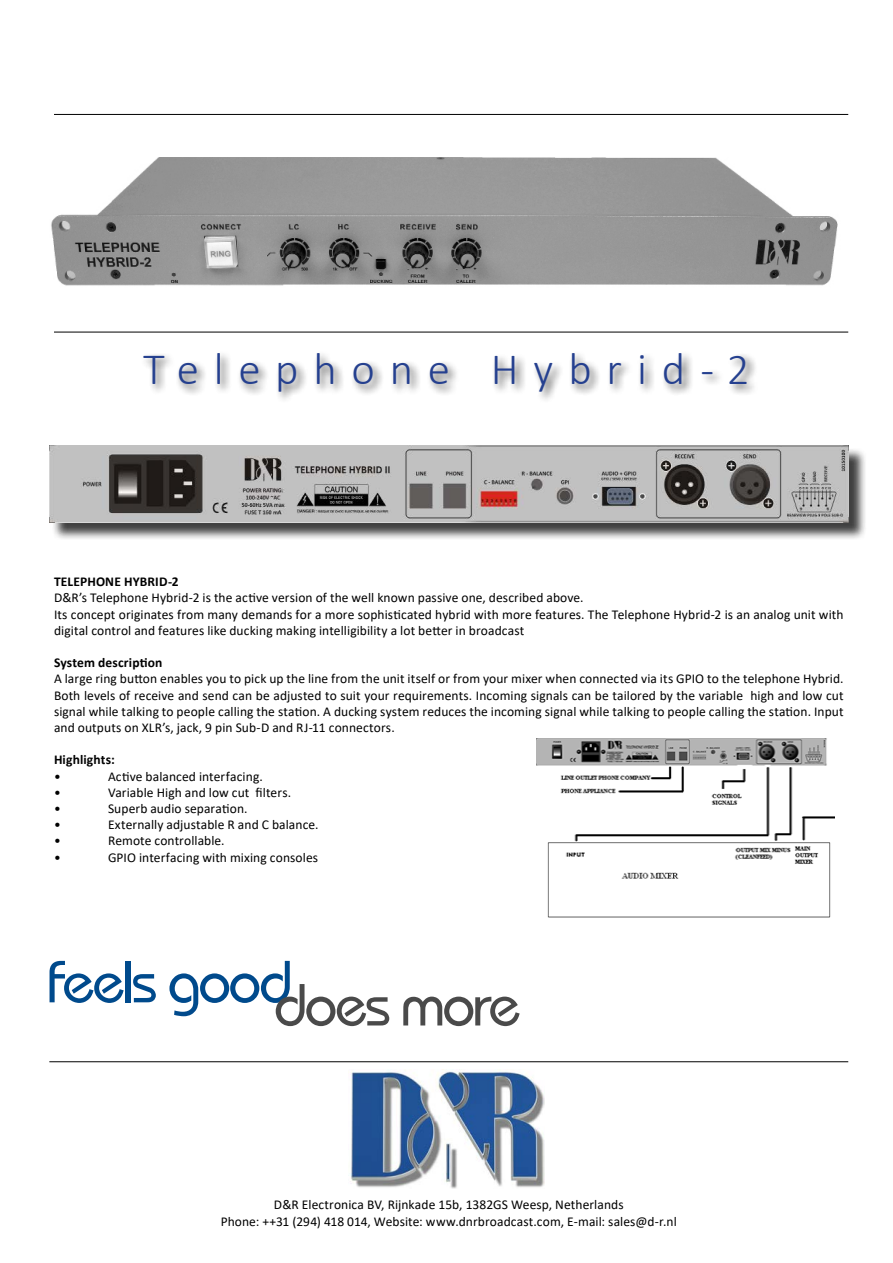
<style>
.page{position:relative;width:893px;height:1263px;background:#fff}
.page>*{position:absolute;margin:0;border:0;box-sizing:border-box;transform-origin:0 0}
.t1{font:300 45px "Calibri";letter-spacing:.33em;color:#25408f}
.t2{font:13.5px/16.2px "Calibri";letter-spacing:.005em;color:#000;text-align:center}
.t3{font:700 13.5px "Calibri";letter-spacing:.01em;color:#000}
</style>
<div class="page">
<hr style="left:49px;top:1061px;width:799px;height:1px;background:#000">
<div style="left:140px;top:350px;width:619px;height:54px;background:#000;opacity:.75"></div>
<hr style="left:54px;top:332px;width:794px;height:1px;background:#000">
<hr style="left:54px;top:114px;width:794px;height:1px;background:#000">
<img style="left:536px;top:738px;width:298px;height:180px">
<img style="left:350px;top:1069px;width:194px;height:119px">
<div style="left:52px;top:447px;width:815px;height:93px;background:#000;opacity:.75"></div>
<img style="left:49px;top:445px;width:799px;height:77px">
<img style="left:51px;top:157px;width:787px;height:129px">
<svg style="left:50px;top:961px;width:74px;height:42px"></svg>
<div style="left:125px;top:961px;width:6px;height:41px;background:#004a8c"></div>
<svg style="left:133px;top:974px;width:23px;height:28px"></svg>
<svg style="left:169px;top:961px;width:220px;height:65px"></svg>
<svg style="left:403px;top:996px;width:117px;height:30px"></svg>
<h1 class="t1" style="left:143px;top:341px;width:608px">Telephone Hybrid-2</h1>
<p class="t3" style="left:54px;top:572px;width:126px">TELEPHONE HYBRID-2</p>
<p class="t2" style="left:54px;top:589px;width:791px;text-align:left">D&amp;R’s Telephone Hybrid-2 is the active version of the well known passive one, described above.<br>Its concept originates from many demands for a more sophisticated hybrid with more features. The Telephone Hybrid-2 is an analog unit with digital control and features like ducking making intelligibility a lot better in broadcast</p>
<p class="t3" style="left:54px;top:653px;width:110px">System description</p>
<p class="t2" style="left:54px;top:670px;width:791px;text-align:justify">A large ring button enables you to pick up the line from the unit itself or from your mixer when connected via its GPIO to the telephone Hybrid.<br>Both levels of receive and send can be adjusted to suit your requirements. Incoming signals can be tailored by the variable high and low cut signal while talking to people calling the station. A ducking system reduces the incoming signal while talking to people calling the station. Input and outputs on XLR’s, jack, 9 pin Sub-D and RJ-11 connectors.</p>
<p class="t3" style="left:54px;top:750px;width:62px">Highlights:</p>
<p class="t2" style="left:54px;top:768px;width:8px">•</p>
<p class="t2" style="left:108px;top:768px;width:156px">Active balanced interfacing.</p>
<p class="t2" style="left:54px;top:784px;width:8px">•</p>
<p class="t2" style="left:108px;top:784px;width:185px">Variable High and low cut filters.</p>
<p class="t2" style="left:54px;top:800px;width:8px">•</p>
<p class="t2" style="left:108px;top:800px;width:141px">Superb audio separation.</p>
<p class="t2" style="left:54px;top:816px;width:8px">•</p>
<p class="t2" style="left:108px;top:816px;width:212px">Externally adjustable R and C balance.</p>
<p class="t2" style="left:54px;top:832px;width:8px">•</p>
<p class="t2" style="left:108px;top:832px;width:118px">Remote controllable.</p>
<p class="t2" style="left:54px;top:849px;width:8px">•</p>
<p class="t2" style="left:108px;top:849px;width:212px">GPIO interfacing with mixing consoles</p>
<p class="t2" style="left:221px;top:1196px;width:458px">D&amp;R Electronica BV, Rijnkade 15b, 1382GS Weesp, Netherlands<br>Phone: ++31 (294) 418 014, Website: www.dnrbroadcast.com, E-mail: sales@d-r.nl</p>
</div>
